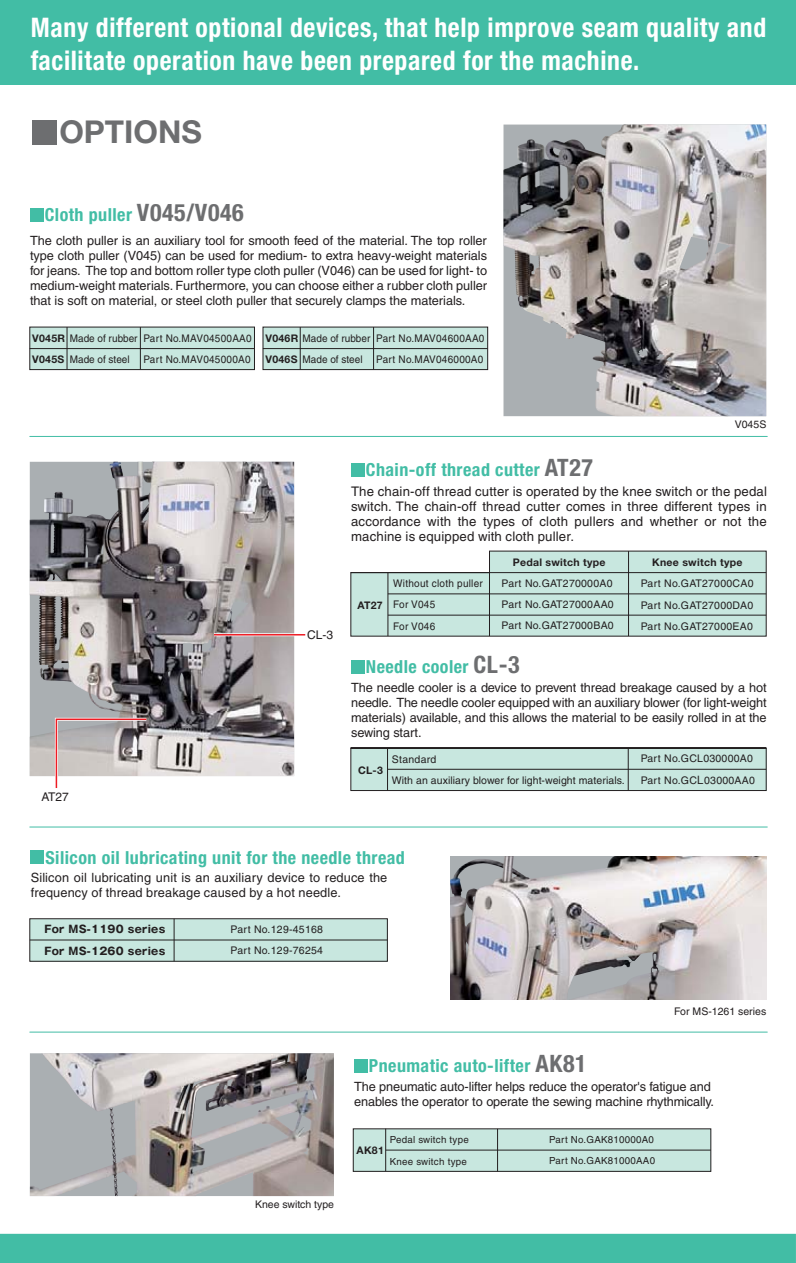
<style>
.page{position:relative;width:796px;height:1263px;background:#fff}
.page>*{position:absolute;margin:0;border:0;box-sizing:border-box;transform-origin:0 0}
.t1{font:700 31.5px "Helvetica Neue";color:#6d6e70}
.t2{font:700 condensed 27px/32.4px "Helvetica Neue";letter-spacing:.025em;color:#fff;scale:.95 1}
.t3{font:700 condensed 18px "Helvetica Neue";letter-spacing:.025em;color:#42bda5}
.t4{font:13.2px/15px "Helvetica";letter-spacing:.01em;color:#231f20;text-align:justify}
.t5{font:12.75px/15px "Helvetica";letter-spacing:-.01em;color:#231f20;text-align:justify}
.t6{font:12.75px/15px "Helvetica";letter-spacing:.01em;color:#231f20}
.t7{font:12px "Helvetica";color:#231f20}
.t8{font:10.5px/21.3px "Helvetica";letter-spacing:.025em;color:#231f20;text-align:justify}
.t9{font:10.5px/21.3px "Helvetica";letter-spacing:.025em;color:#231f20;scale:.95 1}
.t10{font:10.5px "Helvetica";color:#231f20;scale:.95 1}
.t11{font:10.5px/21.3px "Helvetica";letter-spacing:.005em;color:#231f20}
.t12{font:700 10.5px "Helvetica Neue";letter-spacing:.025em;color:#231f20}
.t13{font:10.5px/21.3px "Gothic MB101 Pr 5 Bold 90 pv RKSJ H";letter-spacing:.025em;color:#231f20}
.t14{font:10.5px "Helvetica";color:#231f20}
.t15{font:9.75px/21.3px "Helvetica";letter-spacing:.025em;color:#231f20}
.s1{font-size:24px;color:#6d6e70}
.s2{font-family:"Helvetica Neue";font-weight:700}
.s3{font-family:"Gothic MB101 Pr 5 Regular 90 pv RKSJ H"}
</style>
<div class="page">
<div style="left:0;top:1234px;width:795px;height:29px;background:#42bda5"></div>
<img style="left:795px;top:157px;width:1px;height:1106px">
<svg style="left:30px;top:1053px;width:304px;height:143px;background:#a9a6a7"></svg>
<svg style="left:450px;top:856px;width:7px;height:144px"></svg>
<svg style="left:30px;top:462px;width:264px;height:314px;background:#9c999a"></svg>
<svg style="left:503px;top:125px;width:16px;height:291px;background:#9ea2a5"></svg>
<img style="left:457px;top:856px;width:308px;height:144px">
<img style="left:110px;top:1053px;width:204px;height:101px">
<img style="left:47px;top:462px;width:205px;height:220px">
<hr style="left:214px;top:633px;width:91px;height:3px;background:#fff">
<hr style="left:214px;top:634px;width:91px;height:1px;background:#ed1c24">
<svg style="left:53px;top:716px;width:96px;height:72px"></svg>
<img style="left:519px;top:125px;width:246px;height:291px">
<div style="left:0;top:0;width:795px;height:85px;background:#42bda5"></div>
<div style="left:32px;top:120px;width:24px;height:25px;background:#6d6e70"></div>
<hr style="left:30px;top:436px;width:736px;height:1px;background:#42bda5">
<div style="left:30px;top:327px;width:224px;height:43px;background:#c8e7df"></div>
<hr style="left:140px;top:327px;width:1px;height:42px;background:#231f20">
<hr style="left:67px;top:327px;width:1px;height:42px;background:#231f20">
<hr style="left:30px;top:348px;width:224px;height:1px;background:#231f20">
<div style="left:30px;top:327px;width:224px;height:43px;border:1px solid #231f20"></div>
<hr style="left:30px;top:827px;width:736px;height:1px;background:#42bda5">
<hr style="left:30px;top:1032px;width:736px;height:1px;background:#42bda5">
<div style="left:263px;top:327px;width:224px;height:43px;background:#c8e7df"></div>
<hr style="left:373px;top:327px;width:1px;height:42px;background:#231f20">
<hr style="left:300px;top:327px;width:1px;height:42px;background:#231f20">
<hr style="left:263px;top:348px;width:224px;height:1px;background:#231f20">
<div style="left:262px;top:327px;width:225px;height:43px;border:1px solid #231f20"></div>
<svg style="left:350px;top:551px;width:416px;height:85px;background:#c4ded7"></svg>
<svg style="left:350px;top:747px;width:416px;height:44px;background:#b8d4cd"></svg>
<div style="left:353px;top:1129px;width:357px;height:42px;background:#c8e7df"></div>
<hr style="left:497px;top:1129px;width:1px;height:42px;background:#231f20">
<hr style="left:385px;top:1150px;width:325px;height:1px;background:#231f20">
<div style="left:30px;top:919px;width:357px;height:42px;background:#c8e7df"></div>
<hr style="left:174px;top:919px;width:1px;height:42px;background:#231f20">
<hr style="left:30px;top:940px;width:357px;height:1px;background:#231f20">
<div style="left:30px;top:918px;width:357px;height:43px;border:1px solid #231f20"></div>
<div style="left:30px;top:208px;width:13px;height:13px;background:#42bda5"></div>
<div style="left:350px;top:463px;width:14px;height:14px;background:#42bda5"></div>
<div style="left:350px;top:660px;width:14px;height:13px;background:#42bda5"></div>
<div style="left:30px;top:850px;width:14px;height:13px;background:#42bda5"></div>
<div style="left:354px;top:1059px;width:13px;height:13px;background:#42bda5"></div>
<hr style="left:385px;top:1129px;width:1px;height:42px;background:#231f20">
<h2 class="t2" style="left:31px;top:14px;width:775px">Many different optional devices, that help improve seam quality and facilitate operation have been prepared for the machine.</h2>
<h1 class="t1" style="left:59px;top:121px;width:144px">OPTIONS</h1>
<h3 class="t3" style="left:45px;top:209px;width:200px">Cloth puller <span class="s1">V045/V046</span></h3>
<p class="t5" style="left:30px;top:235px;width:458px">The cloth puller is an auxiliary tool for smooth feed of the material. The top roller type cloth puller (V045) can be used for medium- to extra heavy-weight materials for jeans. The top and bottom roller type cloth puller (V046) can be used for light- to medium-weight materials. Furthermore, you can choose either a rubber cloth puller that is soft on material, or steel cloth puller that securely clamps the materials.</p>
<p class="t10" style="left:32px;top:334px;width:112px"><span class="s2">V045R</span> Made of rubber</p>
<p class="t12" style="left:32px;top:356px;width:33px">V045S</p>
<p class="t10" style="left:70px;top:356px;width:65px">Made of steel</p>
<p class="t9" style="left:143px;top:329px;width:115px">Part No.MAV04500AA0<br>Part No.MAV045000A0</p>
<p class="t10" style="left:265px;top:334px;width:112px"><span class="s2">V046R</span> Made of rubber</p>
<p class="t9" style="left:376px;top:329px;width:115px">Part No.MAV04600AA0<br>Part No.MAV046000A0</p>
<p class="t12" style="left:265px;top:356px;width:33px">V046S</p>
<p class="t10" style="left:302px;top:356px;width:65px">Made of steel</p>
<h3 class="t3" style="left:365px;top:463px;width:228px">Chain-off thread cutter <span class="s1">AT27</span></h3>
<p class="t8" style="left:734px;top:415px;width:33px">V045S</p>
<p class="t7" style="left:42px;top:792px;width:29px">AT27</p>
<p class="t7" style="left:307px;top:630px;width:28px">CL-3</p>
<p class="t4" style="left:351px;top:485px;width:417px">The chain-off thread cutter is operated by the knee switch or the pedal switch. The chain-off thread cutter comes in three different types in accordance with the types of cloth pullers and whether or not the machine is equipped with cloth puller.</p>
<p class="t12" style="left:357px;top:601px;width:27px">AT27</p>
<p class="t9" style="left:393px;top:574px;width:96px">Without cloth puller<br>For V045<br>For V046</p>
<p class="t12" style="left:512px;top:558px;width:94px">Pedal switch type</p>
<p class="t8" style="left:501px;top:574px;width:114px">Part No.GAT270000A0<br>Part No.GAT27000AA0<br>Part No.GAT27000BA0</p>
<p class="t12" style="left:652px;top:558px;width:92px">Knee switch type</p>
<p class="t8" style="left:640px;top:574px;width:114px">Part No.GAT27000CA0<br>Part No.GAT27000DA0<br>Part No.GAT27000EA0</p>
<h3 class="t3" style="left:365px;top:660px;width:155px">Needle cooler <span class="s1">CL-3</span></h3>
<p class="t5" style="left:351px;top:681px;width:417px">The needle cooler is a device to prevent thread breakage caused by a hot needle. The needle cooler equipped with an auxiliary blower (for light-weight materials) available, and this allows the material to be easily rolled in at the sewing start.</p>
<p class="t12" style="left:358px;top:766px;width:26px">CL-3</p>
<p class="t11" style="left:392px;top:749px;width:234px">Standard<br>With an auxiliary blower for light-weight materials.</p>
<p class="t8" style="left:640px;top:749px;width:116px">Part No.GCL030000A0<br>Part No.GC<span class="s3">Ｌ</span>03000AA0</p>
<h3 class="t3" style="left:45px;top:851px;width:361px">Silicon oil lubricating unit for the needle thread</h3>
<p class="t6" style="left:31px;top:872px;width:358px">Silicon oil lubricating unit is an auxiliary device to reduce the frequency of thread breakage caused by a hot needle.</p>
<p class="t13" style="left:44px;top:920px;width:122px">For MS-1190 series<br>For MS-1260 series</p>
<p class="t8" style="left:230px;top:920px;width:94px">Part No.129-45168<br>Part No.129-76254</p>
<p class="t14" style="left:255px;top:1200px;width:81px">Knee switch type</p>
<h3 class="t3" style="left:369px;top:1059px;width:219px">Pneumatic auto-lifter <span class="s1">AK81</span></h3>
<p class="t14" style="left:673px;top:1007px;width:94px">For MS-1261 series</p>
<p class="t5" style="left:354px;top:1080px;width:361px">The pneumatic auto-lifter helps reduce the operator's fatigue and enables the operator to operate the sewing machine rhythmically.</p>
<p class="t12" style="left:356px;top:1147px;width:29px">AK81</p>
<p class="t15" style="left:389px;top:1130px;width:80px">Pedal switch type<br>Knee switch type</p>
<p class="t15" style="left:549px;top:1130px;width:107px">Part No.GAK810000A0<br>Part No.GAK81000AA0</p>
</div>
